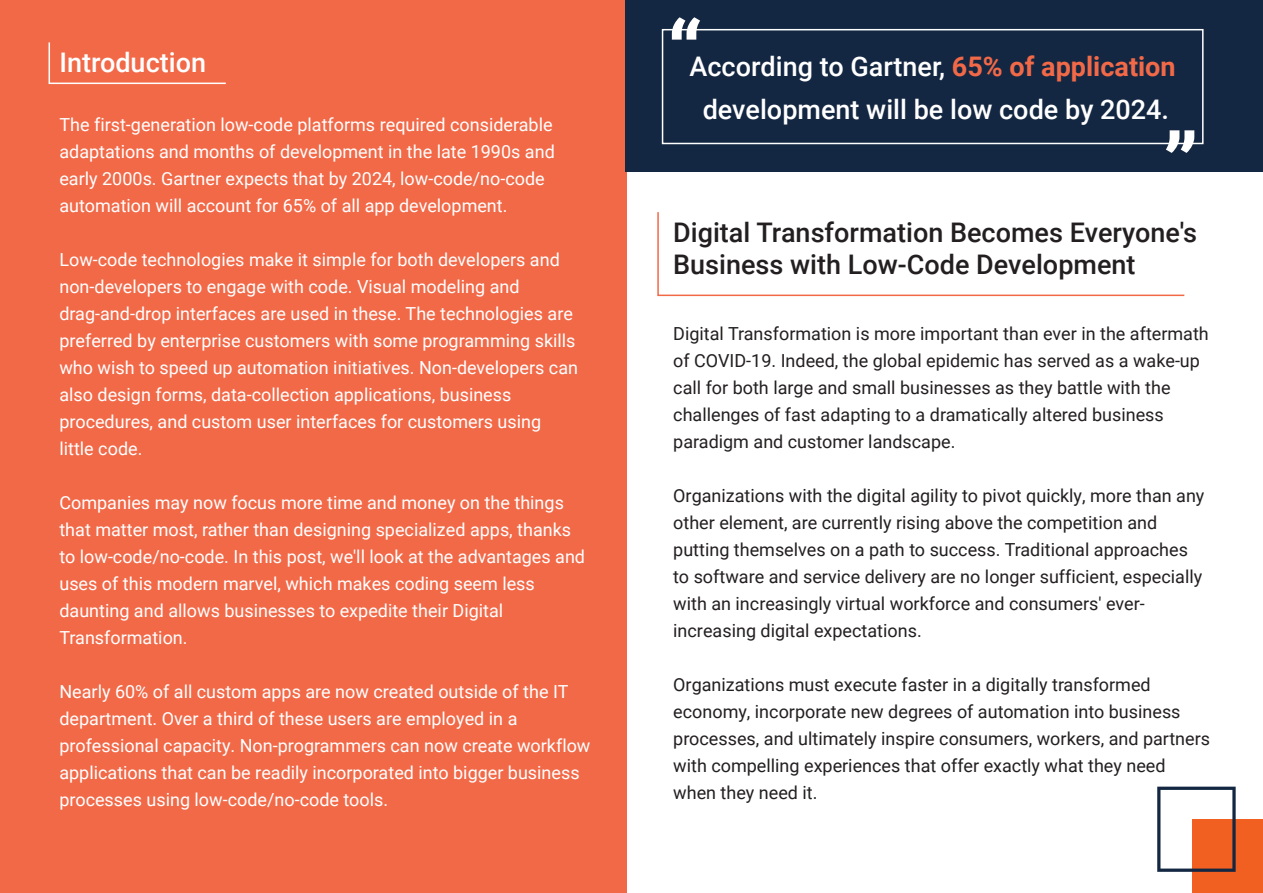
<style>
.page{position:relative;width:1263px;height:893px;background:#fff}
.page>*{position:absolute;margin:0;border:0;box-sizing:border-box;transform-origin:0 0}
.t1{font:700 87.6px "Roboto";color:#fff}
.t2{font:500 27px/42px "Roboto";color:#fff;text-align:center}
.t3{font:500 27px/32.4px "Roboto";color:#231f20}
.t4{font:18px/27px "Roboto";color:#fff}
.t5{font:18px/27px "Roboto";color:#231f20}
.s1{font-weight:700;color:#f26948}
</style>
<div class="page">
<div style="left:0;top:0;width:627px;height:893px;background:#f26948"></div>
<div style="left:626px;top:0;width:637px;height:171px;background:#142742"></div>
<div style="left:662px;top:29px;width:541px;height:115px;border:2px solid #fff"></div>
<svg style="left:48px;top:42px;width:178px;height:43px"></svg>
<svg style="left:657px;top:212px;width:528px;height:85px"></svg>
<div style="left:1192px;top:819px;width:71px;height:74px;background:#f26021"></div>
<svg style="left:1157px;top:787px;width:79px;height:85px"></svg>
<h1 class="t1" style="left:667px;top:-8px;width:37px">“</h1>
<h2 class="t2" style="left:59px;top:40px;width:148px">Introduction</h2>
<h2 class="t2" style="left:689px;top:45px;width:488px">According to Gartner, <span class="s1">65% of application </span>development will be low code by 2024.</h2>
<h1 class="t1" style="left:1163px;top:104px;width:37px">”</h1>
<p class="t4" style="left:59px;top:110px;width:497px">The first-generation low-code platforms required considerable adaptations and months of development in the late 1990s and early 2000s. Gartner expects that by 2024, low-code/no-code automation will account for 65% of all app development.</p>
<p class="t4" style="left:59px;top:245px;width:520px">Low-code technologies make it simple for both developers and non-developers to engage with code. Visual modeling and drag-and-drop interfaces are used in these. The technologies are preferred by enterprise customers with some programming skills who wish to speed up automation initiatives. Non-developers can also design forms, data-collection applications, business procedures, and custom user interfaces for customers using little code.</p>
<h2 class="t3" style="left:673px;top:215px;width:525px">Digital Transformation Becomes Everyone's<br>Business with Low-Code Development</h2>
<p class="t5" style="left:673px;top:319px;width:537px">Digital Transformation is more important than ever in the aftermath of COVID-19. Indeed, the global epidemic has served as a wake-up call for both large and small businesses as they battle with the challenges of fast adapting to a dramatically altered business paradigm and customer landscape.</p>
<p class="t5" style="left:673px;top:481px;width:533px">Organizations with the digital agility to pivot quickly, more than any other element, are currently rising above the competition and putting themselves on a path to success. Traditional approaches to software and service delivery are no longer sufficient, especially with an increasingly virtual workforce and consumers' ever&shy;increasing digital expectations.</p>
<p class="t5" style="left:673px;top:670px;width:538px">Organizations must execute faster in a digitally transformed economy, incorporate new degrees of automation into business processes, and ultimately inspire consumers, workers, and partners with compelling experiences that offer exactly what they need when they need it.</p>
<p class="t4" style="left:59px;top:488px;width:527px">Companies may now focus more time and money on the things that matter most, rather than designing specialized apps, thanks to low-code/no-code. In this post, we'll look at the advantages and uses of this modern marvel, which makes coding seem less daunting and allows businesses to expedite their Digital Transformation.</p>
<p class="t4" style="left:59px;top:677px;width:532px">Nearly 60% of all custom apps are now created outside of the IT department. Over a third of these users are employed in a professional capacity. Non-programmers can now create workflow applications that can be readily incorporated into bigger business processes using low-code/no-code tools.</p>
</div>
